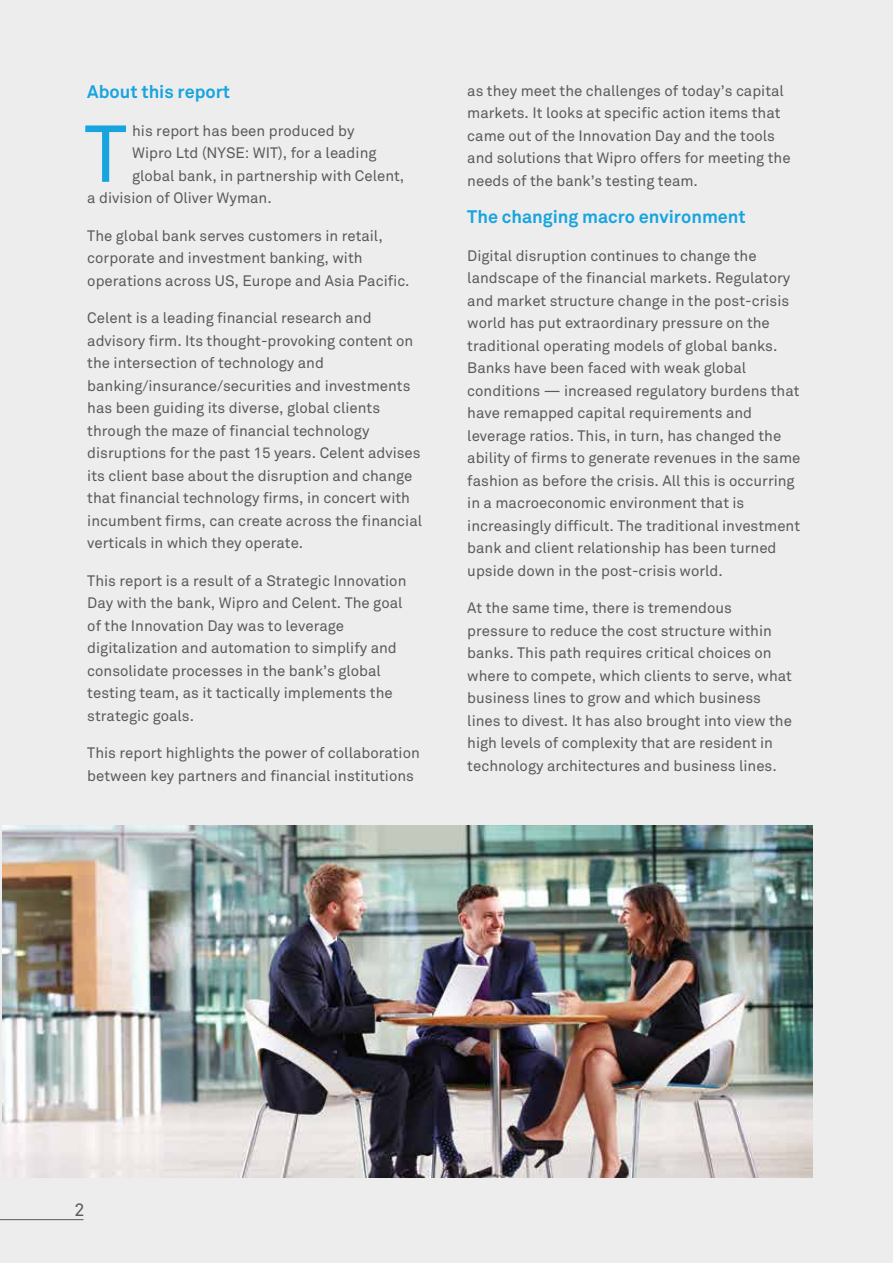
<style>
.page{position:relative;width:893px;height:1263px;background:#fff}
.page>*{position:absolute;margin:0;border:0;box-sizing:border-box;transform-origin:0 0}
.t1{font:79.5px "Wipro Akkurat";color:#18a4de}
.t2{font:700 18px "Wipro Akkurat";color:#18a4de}
.t3{font:18px "Akkurat Mono";color:#595a5c}
.t4{font:15px/22.5px "Wipro Akkurat";color:#595a5c}
</style>
<div class="page">
<div style="left:2px;top:0;width:891px;height:1263px;background:#ededee"></div>
<hr style="left:0;top:1219px;width:84px;height:1px;background:#595a5c">
<img style="left:2px;top:826px;width:811px;height:352px">
<p class="t2" style="left:87px;top:81px;width:144px">About this report</p>
<p class="t4" style="left:132px;top:119px;width:224px">his report has been produced by</p>
<p class="t4" style="left:132px;top:142px;width:246px">Wipro Ltd (NYSE: WIT), for a leading</p>
<p class="t4" style="left:132px;top:164px;width:274px">global bank, in partnership with Celent,</p>
<p class="t4" style="left:87px;top:187px;width:186px">a division of Oliver Wyman.</p>
<p class="t4" style="left:87px;top:224px;width:324px">The global bank serves customers in retail, corporate and investment banking, with operations across US, Europe and Asia Pacific.</p>
<p class="t4" style="left:87px;top:307px;width:336px">Celent is a leading financial research and advisory firm. Its thought-provoking content on the intersection of technology and banking/insurance/securities and investments has been guiding its diverse, global clients through the maze of financial technology disruptions for the past 15 years. Celent advises its client base about the disruption and change that financial technology firms, in concert with incumbent firms, can create across the financial verticals in which they operate.</p>
<p class="t4" style="left:87px;top:569px;width:321px">This report is a result of a Strategic Innovation Day with the bank, Wipro and Celent. The goal of the Innovation Day was to leverage digitalization and automation to simplify and consolidate processes in the bank’s global testing team, as it tactically implements the strategic goals.</p>
<p class="t4" style="left:87px;top:742px;width:334px">This report highlights the power of collaboration between key partners and financial institutions</p>
<h1 class="t1" style="left:84px;top:108px;width:44px">T</h1>
<p class="t4" style="left:467px;top:79px;width:325px">as they meet the challenges of today’s capital markets. It looks at specific action items that came out of the Innovation Day and the tools and solutions that Wipro offers for meeting the needs of the bank’s testing team.</p>
<p class="t2" style="left:467px;top:206px;width:280px">The changing macro environment</p>
<p class="t4" style="left:467px;top:244px;width:335px">Digital disruption continues to change the landscape of the financial markets. Regulatory and market structure change in the post-crisis world has put extraordinary pressure on the traditional operating models of global banks.<br>Banks have been faced with weak global conditions — increased regulatory burdens that have remapped capital requirements and leverage ratios. This, in turn, has changed the ability of firms to generate revenues in the same fashion as before the crisis. All this is occurring in a macroeconomic environment that is increasingly difficult. The traditional investment bank and client relationship has been turned upside down in the post-crisis world.</p>
<p class="t4" style="left:467px;top:597px;width:326px">At the same time, there is tremendous pressure to reduce the cost structure within banks. This path requires critical choices on where to compete, which clients to serve, what business lines to grow and which business lines to divest. It has also brought into view the high levels of complexity that are resident in technology architectures and business lines.</p>
<p class="t3" style="left:74px;top:1199px;width:13px">2</p>
</div>
